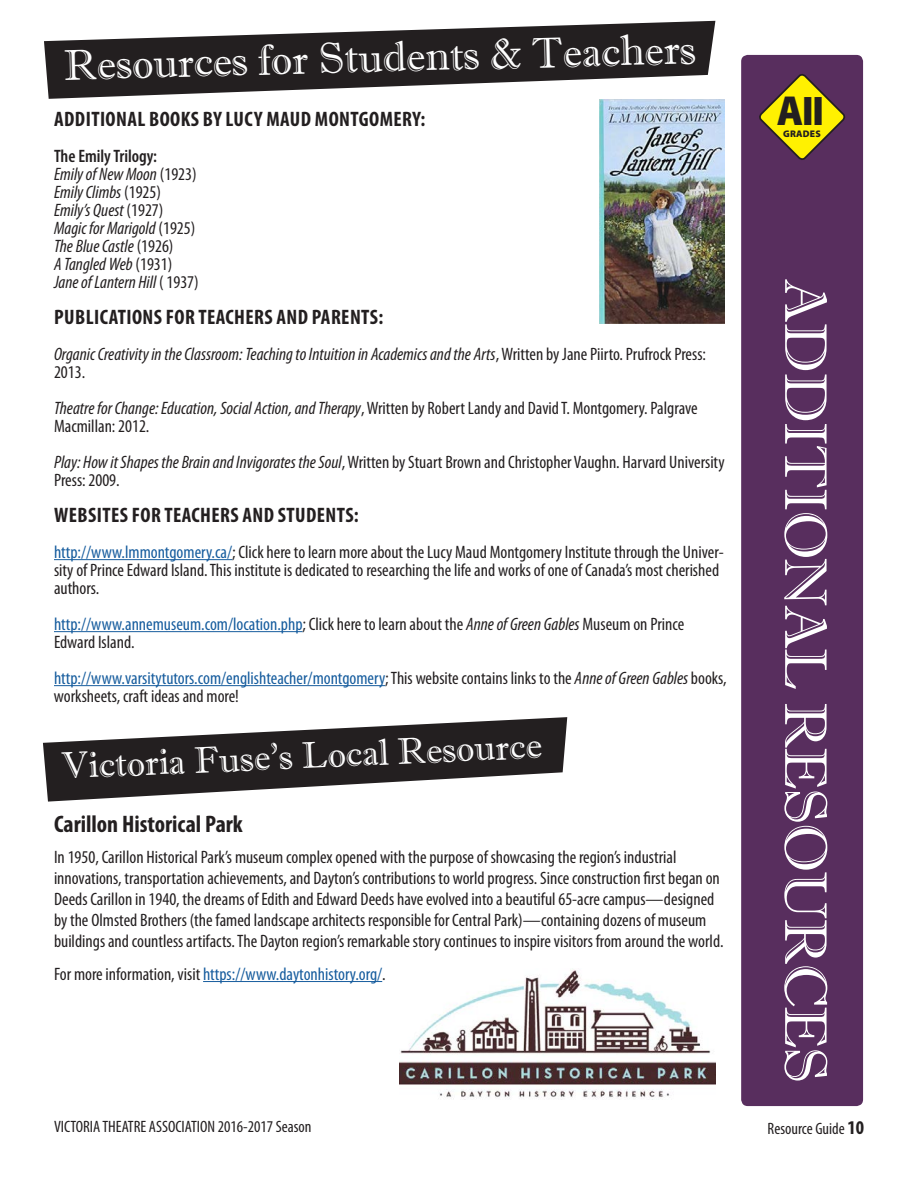
<style>
.page{position:relative;width:918px;height:1188px;background:#fff}
.page>*{position:absolute;margin:0;border:0;box-sizing:border-box;transform-origin:0 0}
.t1{font:60.15px "Imprint MT Shadow";letter-spacing:-.02em;color:#fff}
.t2{font:43.2px "Imprint MT Shadow";color:#fff}
.t3{font:900 39.45px "Myriad Pro";color:#231f20}
.t4{font:37.2px "Imprint MT Shadow";color:#fff}
.t5{font:700 condensed 24px "Myriad Pro";color:#231f20}
.t6{font:700 condensed 21px "Myriad Pro";letter-spacing:.02em;color:#231f20}
.t7{font:condensed 18px/18px "Myriad Pro";color:#231f20}
.t8{font:italic condensed 18px/18px "Myriad Pro";color:#231f20}
.t9{font:condensed 18px "Myriad Pro";color:#175d9e}
.t10{font:600 condensed 18px "Myriad Pro";color:#231f20}
.t11{font:condensed 16.5px "Myriad Pro";color:#231f20}
.t12{font:900 9.6px "Myriad Pro";letter-spacing:.02em;color:#231f20}
.s1{font-style:normal}
.s2{font-style:italic}
.s3{color:#175d9e}
.s4{color:#231f20}
.s5{font-size:42.15px}
.s6{font-weight:700;font-size:19.5px}
</style>
<div class="page">
<div style="left:740px;top:54px;width:124px;height:1053px;background:#582e5e;border-radius:8px"></div>
<div style="left:739px;top:53px;width:126px;height:1055px;border:2px solid #fff;border-radius:8px"></div>
<svg style="left:759px;top:74px;width:86px;height:86px"></svg>
<svg style="left:43px;top:717px;width:524px;height:85px;fill:#231f20"></svg>
<hr style="left:203px;top:981px;width:179px;height:1px;background:#175d9e">
<hr style="left:54px;top:559px;width:178px;height:1px;background:#175d9e">
<hr style="left:54px;top:631px;width:249px;height:1px;background:#175d9e">
<hr style="left:54px;top:685px;width:331px;height:1px;background:#175d9e">
<svg style="left:44px;top:21px;width:671px;height:78px;fill:#231f20"></svg>
<img style="left:600px;top:100px;width:124px;height:223px">
<img style="left:399px;top:970px;width:317px;height:130px">
<p class="t2" style="left:64px;top:37px;width:633px;rotate:-1deg">Resources for Students &amp; Teachers</p>
<p class="t6" style="left:54px;top:106px;width:373px">ADDITIONAL BOOKS BY LUCY MAUD MONTGOMERY:</p>
<p class="t10" style="left:54px;top:145px;width:105px">The Emily Trilogy:</p>
<p class="t8" style="left:54px;top:165px;width:144px">Emily of New Moon <span class="s1">(1923)</span></p>
<p class="t8" style="left:54px;top:183px;width:109px">Emily Climbs <span class="s1">(1925)</span></p>
<p class="t8" style="left:54px;top:201px;width:111px">Emily’s Quest <span class="s1">(1927)</span></p>
<p class="t8" style="left:54px;top:219px;width:143px">Magic for Marigold <span class="s1">(1925)</span></p>
<p class="t8" style="left:54px;top:237px;width:121px">The Blue Castle <span class="s1">(1926)</span></p>
<p class="t8" style="left:54px;top:255px;width:120px">A Tangled Web <span class="s1">(1931)</span></p>
<p class="t8" style="left:54px;top:273px;width:146px">Jane of Lantern Hill <span class="s1">( 1937)</span></p>
<p class="t6" style="left:54px;top:304px;width:331px">PUBLICATIONS FOR TEACHERS AND PARENTS:</p>
<p class="t8" style="left:54px;top:345px;width:654px">Organic Creativity in the Classroom: Teaching to Intuition in Academics and the Arts<span class="s1">, Written by Jane Piirto. Prufrock Press:<br>2013.</span></p>
<p class="t7" style="left:54px;top:399px;width:645px"><span class="s2">Theatre for Change: Education, Social Action, and Therapy</span>, Written by Robert Landy and David T. Montgomery. Palgrave<br>Macmillan: 2012.</p>
<p class="t7" style="left:54px;top:453px;width:672px"><span class="s2">Play: How it Shapes the Brain and Invigorates the Soul</span>, Written by Stuart Brown and Christopher Vaughn. Harvard University<br>Press: 2009.</p>
<p class="t6" style="left:54px;top:502px;width:306px">WEBSITES FOR TEACHERS AND STUDENTS:</p>
<p class="t7" style="left:54px;top:543px;width:671px"><span class="s3">http://www.lmmontgomery.ca/</span>; Click here to learn more about the Lucy Maud Montgomery Institute through the Univer&shy;sity of Prince Edward Island. This institute is dedicated to researching the life and works of one of Canada’s most cherished authors.</p>
<p class="t7" style="left:54px;top:615px;width:632px"><span class="s3">http://www.annemuseum.com/location.php</span>; Click here to learn about the <span class="s2">Anne of Green Gables</span> Museum on Prince<br>Edward Island.</p>
<p class="t7" style="left:54px;top:669px;width:674px"><span class="s3">http://www.varsitytutors.com/englishteacher/montgomery</span>; This website contains links to the <span class="s2">Anne of Green Gables</span> books, worksheets, craft ideas and more!</p>
<p class="t4" style="left:60px;top:746px;width:482px;rotate:-3deg">Victoria Fuse’s Local Resource</p>
<p class="t5" style="left:54px;top:809px;width:190px">Carillon Historical Park</p>
<p class="t7" style="left:54px;top:847px;width:671px;line-height:21px">In 1950, Carillon Historical Park’s museum complex opened with the purpose of showcasing the region’s industrial innovations, transportation achievements, and Dayton’s contributions to world progress. Since construction first began on Deeds Carillon in 1940, the dreams of Edith and Edward Deeds have evolved into a beautiful 65-acre campus—designed by the Olmsted Brothers (the famed landscape architects responsible for Central Park)—containing dozens of museum buildings and countless artifacts. The Dayton region’s remarkable story continues to inspire visitors from around the world.</p>
<p class="t9" style="left:54px;top:963px;width:333px"><span class="s4">For more information, visit</span> https://www.daytonhistory.org/<span class="s4">.</span></p>
<p class="t3" style="left:777px;top:86px;width:49px"><span class="s5">A</span>ll</p>
<p class="t12" style="left:783px;top:127px;width:39px">GRADES</p>
<p class="t1" style="left:841px;top:279px;width:806px;rotate:90deg">ADDITIONAL RESOURCES</p>
<p class="t11" style="left:54px;top:1116px;width:259px">VICTORIA THEATRE ASSOCIATION 2016-2017 Season</p>
<p class="t11" style="left:768px;top:1119px;width:98px">Resource Guide <span class="s6">10</span></p>
</div>
